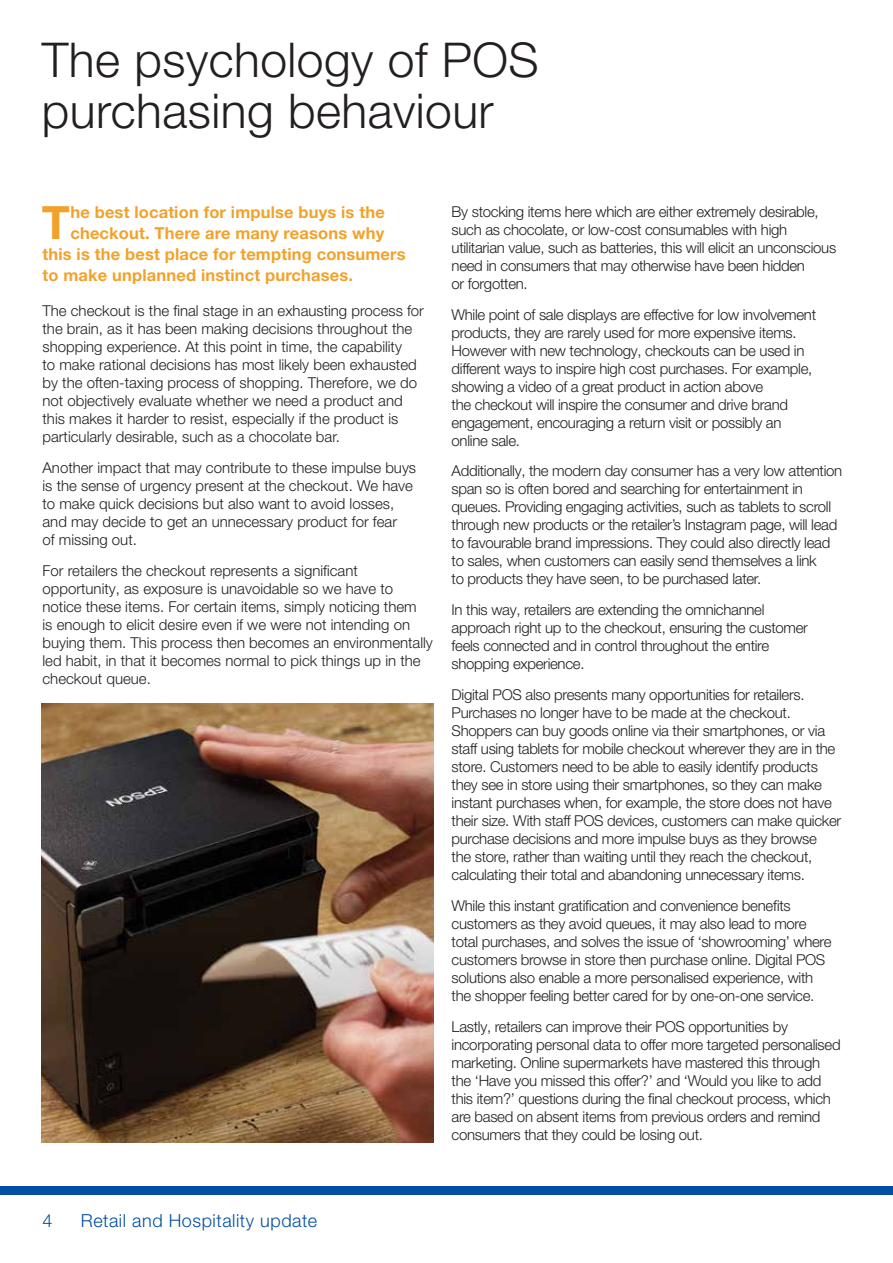
<style>
.page{position:relative;width:893px;height:1263px;background:#fff}
.page>*{position:absolute;margin:0;border:0;box-sizing:border-box;transform-origin:0 0}
.t1{font:300 48px/51px "Helvetica Neue LT Pro";letter-spacing:.01em;color:#231f20}
.t2{font:700 45.9px "Helvetica Neue LT Pro";color:#f2a22a}
.t3{font:300 18px "Helvetica Neue LT Pro";letter-spacing:.03em;color:#034ea2}
.t4{font:700 16.5px "Helvetica Neue LT Pro";letter-spacing:.01em;color:#f2a22a}
.t5{font:300 15px/18px "Helvetica Neue LT Pro";letter-spacing:-.02em;color:#231f20}
.t6{font:300 15px/18px "Helvetica Neue LT Pro";color:#231f20}
</style>
<div class="page">
<div style="left:0;top:1186px;width:893px;height:9px;background:#034ea2"></div>
<img style="left:42px;top:703px;width:391px;height:440px">
<h1 class="t1" style="left:42px;top:33px;width:498px">The psychology of POS purchasing behaviour</h1>
<h2 class="t2" style="left:42px;top:194px;width:30px">T</h2>
<p class="t4" style="left:70px;top:202px;width:316px">he best location for impulse buys is the</p>
<p class="t4" style="left:70px;top:223px;width:315px">checkout. There are many reasons why</p>
<p class="t4" style="left:43px;top:244px;width:365px">this is the best place for tempting consumers</p>
<p class="t4" style="left:43px;top:265px;width:312px">to make unplanned instinct purchases.</p>
<p class="t6" style="left:43px;top:301px;width:383px">The checkout is the final stage in an exhausting process for the brain, as it has been making decisions throughout the shopping experience. At this point in time, the capability<br>to make rational decisions has most likely been exhausted by the often-taxing process of shopping. Therefore, we do not objectively evaluate whether we need a product and this makes it harder to resist, especially if the product is particularly desirable, such as a chocolate bar.</p>
<p class="t6" style="left:43px;top:458px;width:375px">Another impact that may contribute to these impulse buys is the sense of urgency present at the checkout. We have to make quick decisions but also want to avoid losses, and may decide to get an unnecessary product for fear<br>of missing out.</p>
<p class="t6" style="left:43px;top:561px;width:392px">For retailers the checkout represents a significant opportunity, as exposure is unavoidable so we have to notice these items. For certain items, simply noticing them<br>is enough to elicit desire even if we were not intending on buying them. This process then becomes an environmentally led habit, in that it becomes normal to pick things up in the checkout queue.</p>
<p class="t5" style="left:452px;top:202px;width:386px">By stocking items here which are either extremely desirable, such as chocolate, or low-cost consumables with high utilitarian value, such as batteries, this will elicit an unconscious need in consumers that may otherwise have been hidden<br>or forgotten.</p>
<p class="t5" style="left:452px;top:305px;width:366px">While point of sale displays are effective for low involvement products, they are rarely used for more expensive items.<br>However with new technology, checkouts can be used in different ways to inspire high cost purchases. For example, showing a video of a great product in action above<br>the checkout will inspire the consumer and drive brand engagement, encouraging a return visit or possibly an online sale.</p>
<p class="t5" style="left:452px;top:462px;width:392px">Additionally, the modern day consumer has a very low attention span so is often bored and searching for entertainment in queues. Providing engaging activities, such as tablets to scroll through new products or the retailer’s Instagram page, will lead to favourable brand impressions. They could also directly lead to sales, when customers can easily send themselves a link<br>to products they have seen, to be purchased later.</p>
<p class="t5" style="left:452px;top:601px;width:358px">In this way, retailers are extending the omnichannel approach right up to the checkout, ensuring the customer feels connected and in control throughout the entire shopping experience.</p>
<p class="t5" style="left:452px;top:685px;width:391px">Digital POS also presents many opportunities for retailers.<br>Purchases no longer have to be made at the checkout.<br>Shoppers can buy goods online via their smartphones, or via staff using tablets for mobile checkout wherever they are in the store. Customers need to be able to easily identify products they see in store using their smartphones, so they can make instant purchases when, for example, the store does not have their size. With staff POS devices, customers can make quicker purchase decisions and more impulse buys as they browse<br>the store, rather than waiting until they reach the checkout, calculating their total and abandoning unnecessary items.</p>
<p class="t5" style="left:452px;top:896px;width:381px">While this instant gratification and convenience benefits customers as they avoid queues, it may also lead to more total purchases, and solves the issue of ‘showrooming’ where customers browse in store then purchase online. Digital POS solutions also enable a more personalised experience, with the shopper feeling better cared for by one-on-one service.</p>
<p class="t5" style="left:452px;top:1017px;width:391px">Lastly, retailers can improve their POS opportunities by incorporating personal data to offer more targeted personalised marketing. Online supermarkets have mastered this through the ‘Have you missed this offer?’ and ‘Would you like to add this item?’ questions during the final checkout process, which are based on absent items from previous orders and remind consumers that they could be losing out.</p>
<p class="t3" style="left:43px;top:1210px;width:12px">4</p>
<p class="t3" style="left:81px;top:1210px;width:238px">Retail and Hospitality update</p>
</div>
